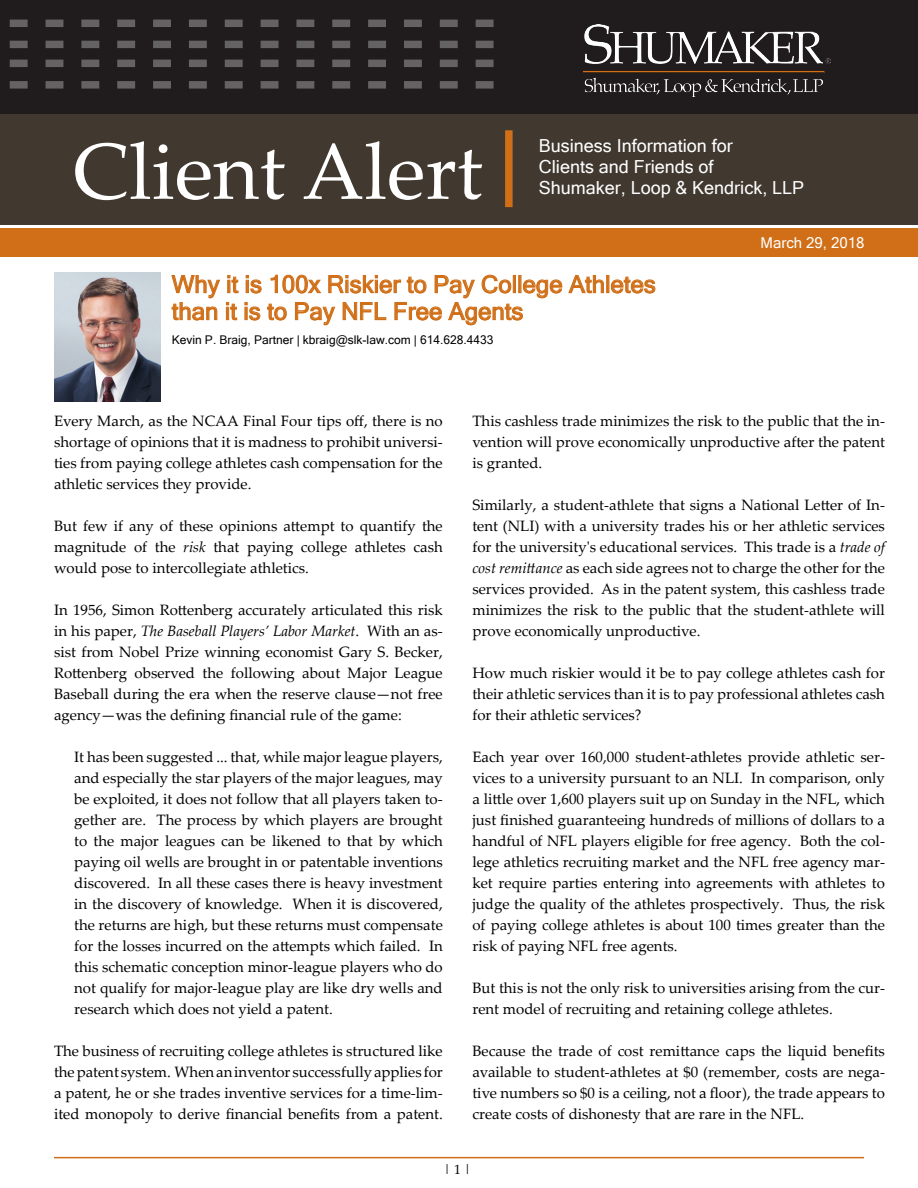
<style>
.page{position:relative;width:918px;height:1188px;background:#fff}
.page>*{position:absolute;margin:0;border:0;box-sizing:border-box;transform-origin:0 0}
.t1{font:79.5px "Palatino Linotype";color:#fff}
.t2{font:24px "Microsoft Sans Serif";color:#d06f18}
.t3{font:18px "Microsoft Sans Serif";color:#fff}
.t4{font:15px/21px "Palatino Linotype";color:#000;text-align:justify}
.t5{font:15px "Microsoft Sans Serif";color:#fff}
.t6{font:13.5px "Palatino Linotype";color:#000}
.t7{font:12px "Microsoft Sans Serif";color:#000}
.s1{font-style:italic}
</style>
<div class="page">
<div style="left:0;top:65px;width:918px;height:160px;background:#413830"></div>
<div style="left:505px;top:130px;width:8px;height:77px;background:#d06f18"></div>
<div style="left:0;top:0;width:918px;height:113px;background:#201c1d"></div>
<img style="left:584px;top:24px;width:247px;height:72px">
<svg style="left:10px;top:20px;width:484px;height:7px"></svg>
<svg style="left:10px;top:41px;width:484px;height:7px"></svg>
<svg style="left:10px;top:60px;width:484px;height:7px"></svg>
<svg style="left:10px;top:81px;width:484px;height:8px"></svg>
<svg style="left:227px;top:275px;width:12px;height:19px"></svg>
<div style="left:606px;top:275px;width:3px;height:18px;border:1px solid #d06f18"></div>
<svg style="left:611px;top:276px;width:45px;height:18px"></svg>
<svg style="left:171px;top:275px;width:49px;height:46px"></svg>
<svg style="left:226px;top:302px;width:12px;height:19px"></svg>
<svg style="left:245px;top:274px;width:359px;height:51px"></svg>
<div style="left:0;top:229px;width:918px;height:28px;background:#d06f18"></div>
<img style="left:55px;top:272px;width:106px;height:130px">
<hr style="left:54px;top:1157px;width:810px;height:1px;background:#d06f18">
<p class="t1" style="left:72px;top:115px;width:412px">Client Alert</p>
<p class="t3" style="left:539px;top:134px;width:195px">Business Information for</p>
<p class="t3" style="left:539px;top:155px;width:176px">Clients and Friends of</p>
<p class="t3" style="left:539px;top:176px;width:267px">Shumaker, Loop &amp; Kendrick, LLP</p>
<p class="t5" style="left:761px;top:233px;width:105px">March 29, 2018</p>
<p class="t2" style="left:172px;top:269px;width:486px">Why it is 100x Riskier to Pay College Athletes</p>
<p class="t2" style="left:172px;top:296px;width:353px">than it is to Pay NFL Free Agents</p>
<p class="t7" style="left:172px;top:332px;width:323px">Kevin P. Braig, Partner | kbraig@slk-law.com | 614.628.4433</p>
<p class="t4" style="left:54px;top:410px;width:390px">Every March, as the NCAA Final Four tips off, there is no shortage of opinions that it is madness to prohibit universi&shy;ties from paying college athletes cash compensation for the athletic services they provide.</p>
<p class="t4" style="left:54px;top:515px;width:390px">But few if any of these opinions attempt to quantify the magnitude of the <span class="s1">risk</span> that paying college athletes cash would pose to intercollegiate athletics.</p>
<p class="t4" style="left:54px;top:599px;width:390px">In 1956, Simon Rottenberg accurately articulated this risk in his paper, <span class="s1">The Baseball Players’ Labor Market</span>. With an as&shy;sist from Nobel Prize winning economist Gary S. Becker, Rottenberg observed the following about Major League Baseball during the era when the reserve clause—not free agency—was the defining financial rule of the game:</p>
<p class="t4" style="left:74px;top:746px;width:370px">It has been suggested ... that, while major league players, and especially the star players of the major leagues, may be exploited, it does not follow that all players taken to&shy;gether are. The process by which players are brought to the major leagues can be likened to that by which paying oil wells are brought in or patentable inventions discovered. In all these cases there is heavy investment in the discovery of knowledge. When it is discovered, the returns are high, but these returns must compensate for the losses incurred on the attempts which failed. In this schematic conception minor-league players who do not qualify for major-league play are like dry wells and research which does not yield a patent.</p>
<p class="t4" style="left:54px;top:1040px;width:390px">The business of recruiting college athletes is structured like the patent system. When an inventor successfully applies for a patent, he or she trades inventive services for a time-lim&shy;ited monopoly to derive financial benefits from a patent.</p>
<p class="t4" style="left:472px;top:410px;width:414px">This cashless trade minimizes the risk to the public that the in&shy;vention will prove economically unproductive after the patent is granted.</p>
<p class="t4" style="left:472px;top:494px;width:414px">Similarly, a student-athlete that signs a National Letter of In&shy;tent (NLI) with a university trades his or her athletic services for the university's educational services. This trade is a <span class="s1">trade of cost remittance</span> as each side agrees not to charge the other for the services provided. As in the patent system, this cashless trade minimizes the risk to the public that the student-athlete will prove economically unproductive.</p>
<p class="t4" style="left:472px;top:662px;width:414px">How much riskier would it be to pay college athletes cash for their athletic services than it is to pay professional athletes cash for their athletic services?</p>
<p class="t4" style="left:472px;top:746px;width:414px">Each year over 160,000 student-athletes provide athletic ser&shy;vices to a university pursuant to an NLI. In comparison, only a little over 1,600 players suit up on Sunday in the NFL, which just finished guaranteeing hundreds of millions of dollars to a handful of NFL players eligible for free agency. Both the col&shy;lege athletics recruiting market and the NFL free agency mar&shy;ket require parties entering into agreements with athletes to judge the quality of the athletes prospectively. Thus, the risk of paying college athletes is about 100 times greater than the risk of paying NFL free agents.</p>
<p class="t4" style="left:472px;top:977px;width:414px">But this is not the only risk to universities arising from the cur&shy;rent model of recruiting and retaining college athletes.</p>
<p class="t4" style="left:472px;top:1040px;width:414px">Because the trade of cost remittance caps the liquid benefits available to student-athletes at $0 (remember, costs are nega&shy;tive numbers so $0 is a ceiling, not a floor), the trade appears to create costs of dishonesty that are rare in the NFL.</p>
<p class="t6" style="left:444px;top:1160px;width:28px">| 1 |</p>
</div>
